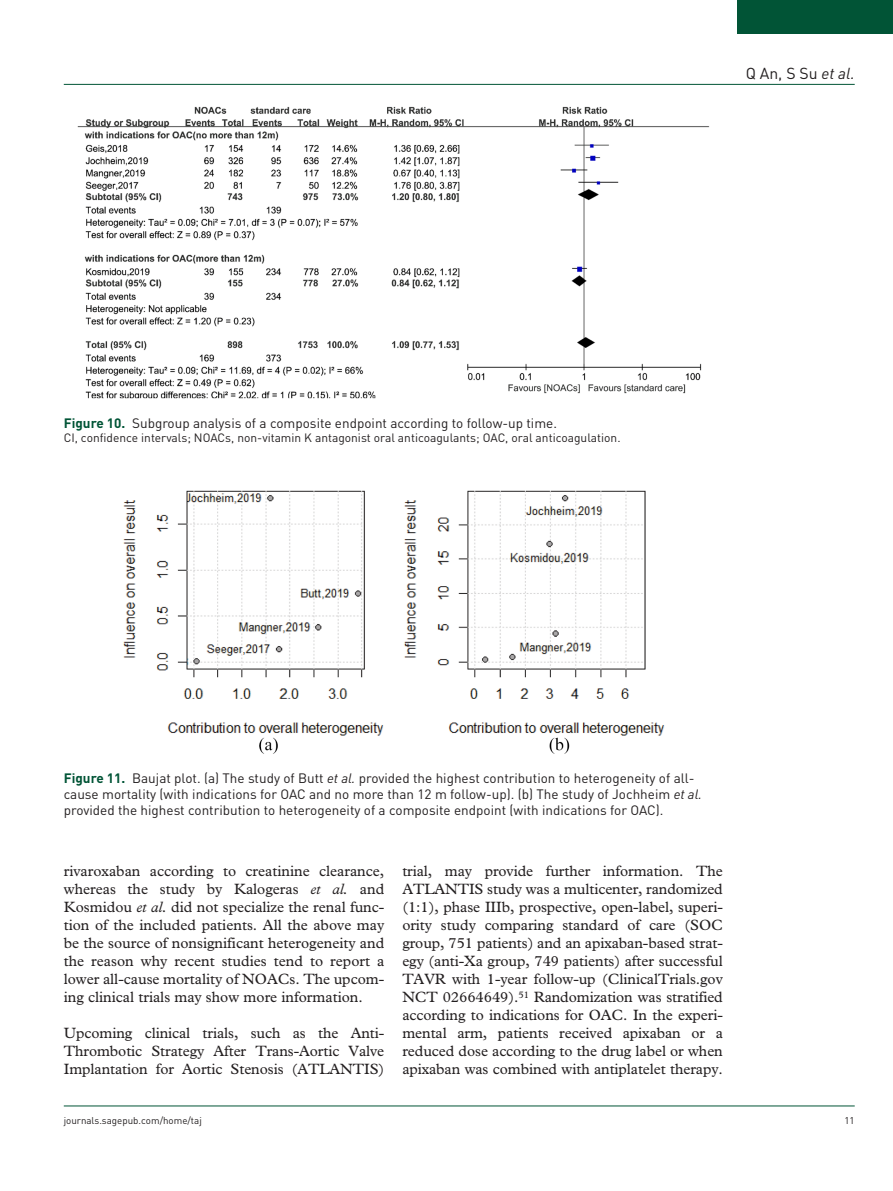
<style>
.page{position:relative;width:893px;height:1191px;background:#fff}
.page>*{position:absolute;margin:0;border:0;box-sizing:border-box;transform-origin:0 0}
.t1{font:15.75px "DIN";color:#231f20}
.t2{font:15px/18px "Plantin Std";letter-spacing:-.005em;color:#231f20;text-align:justify}
.t3{font:13.5px/15.8px "DIN";color:#231f20}
.t4{font:12px "DIN";color:#231f20}
.t5{font:9.75px "DIN";color:#231f20}
.s1{font-style:italic}
.s2{font-weight:700;color:#015436}
</style>
<div class="page">
<hr style="left:64px;top:84px;width:791px;height:1px;background:#015436">
<hr style="left:64px;top:1105px;width:791px;height:1px;background:#015436">
<div style="left:738px;top:0;width:155px;height:34px;background:#015436"></div>
<img style="left:77px;top:106px;width:633px;height:293px">
<img style="left:123px;top:490px;width:542px;height:264px">
<p class="t1" style="left:746px;top:63px;width:111px">Q An, S Su <span class="s1">et al.</span></p>
<p class="t3" style="left:64px;top:415px;width:495px"><span class="s2">Figure 10.</span> Subgroup analysis of a composite endpoint according to follow-up time.</p>
<p class="t4" style="left:64px;top:430px;width:558px">CI, confidence intervals; NOACs, non-vitamin K antagonist oral anticoagulants; OAC, oral anticoagulation.</p>
<p class="t3" style="left:64px;top:770px;width:640px"><span class="s2">Figure 11.</span> Baujat plot. (a) The study of Butt <span class="s1">et al.</span> provided the highest contribution to heterogeneity of all&shy;cause mortality (with indications for OAC and no more than 12 m follow-up). (b) The study of Jochheim <span class="s1">et al. </span>provided the highest contribution to heterogeneity of a composite endpoint (with indications for OAC).</p>
<p class="t2" style="left:64px;top:862px;width:322px">rivaroxaban according to creatinine clearance, whereas the study by Kalogeras <span class="s1">et al.</span> and Kosmidou <span class="s1">et al.</span> did not specialize the renal func&shy;tion of the included patients. All the above may be the source of nonsignificant heterogeneity and the reason why recent studies tend to report a lower all-cause mortality of NOACs. The upcom&shy;ing clinical trials may show more information.</p>
<p class="t2" style="left:64px;top:1024px;width:322px">Upcoming clinical trials, such as the Anti-Thrombotic Strategy After Trans-Aortic Valve Implantation for Aortic Stenosis (ATLANTIS)</p>
<p class="t2" style="left:402px;top:862px;width:322px">trial, may provide further information. The ATLANTIS study was a multicenter, randomized (1:1), phase IIIb, prospective, open-label, superi&shy;ority study comparing standard of care (SOC group, 751 patients) and an apixaban-based strat&shy;egy (anti-Xa group, 749 patients) after successful TAVR with 1-year follow-up (ClinicalTrials.gov NCT 02664649).<sup>51</sup> Randomization was stratified according to indications for OAC. In the experi&shy;mental arm, patients received apixaban or a reduced dose according to the drug label or when apixaban was combined with antiplatelet therapy.</p>
<p class="t5" style="left:64px;top:1114px;width:140px">journals.sagepub.com/home/taj</p>
<p class="t5" style="left:844px;top:1114px;width:12px">11</p>
</div>
